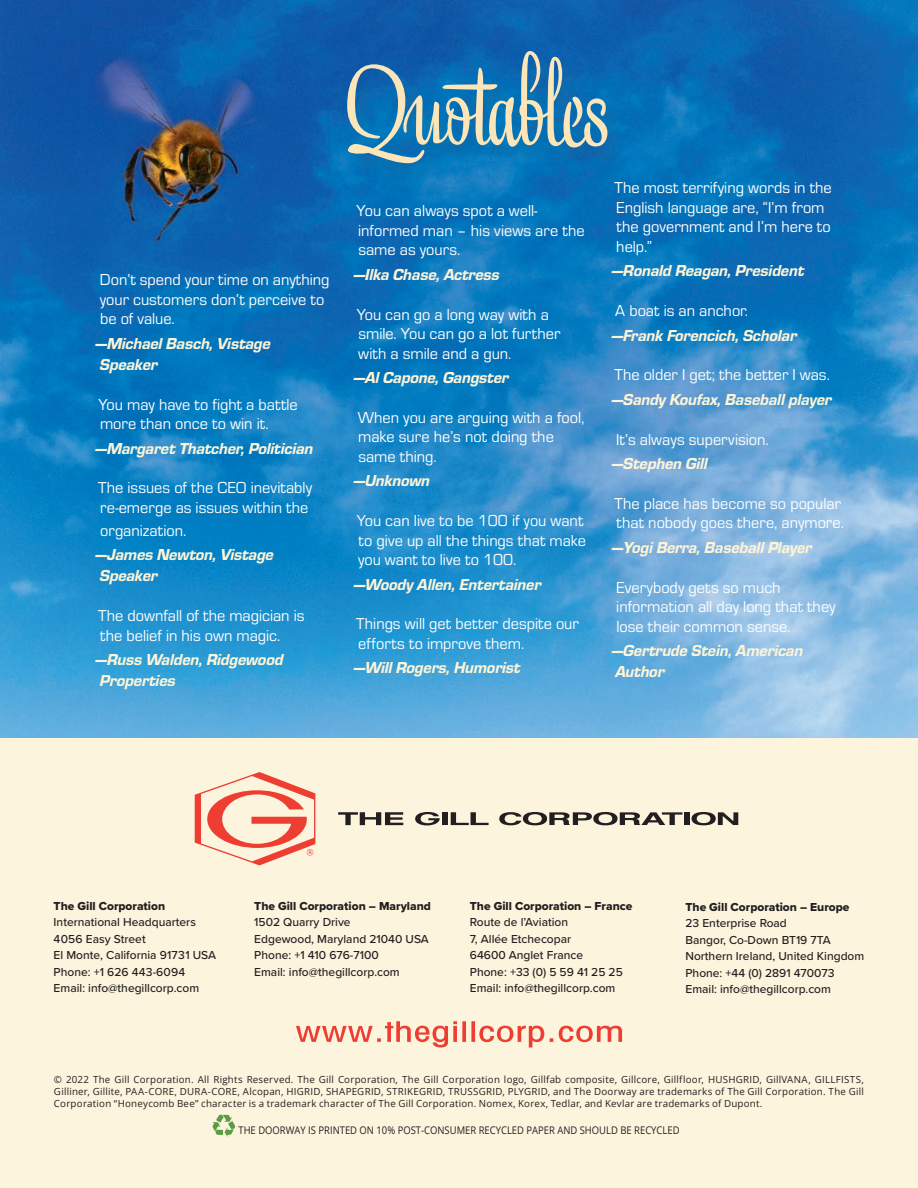
<style>
.page{position:relative;width:918px;height:1188px;background:#fff}
.page>*{position:absolute;margin:0;border:0;box-sizing:border-box;transform-origin:0 0}
.t1{font:110.7px "Liza Display Pro";letter-spacing:-.01em;color:#fce6b9}
.t2{font:16.5px/19.5px "Eurostile";color:#fff}
.t3{font:16.5px/21px "Eurostile Hea Ita";letter-spacing:-.01em;color:#fef4d8}
.t4{font:500 12px/16.5px "Proxima Nova";color:#231f20}
.t5{font:12px "Proxima Nova Extrabld";color:#231f20}
.t6{font:10.5px "Open Sans";color:#231f20;scale:.9 1}
.t7{font:9.75px/12px "Open Sans";letter-spacing:.025em;color:#231f20;text-align:justify}
.s1{font-size:119.4px}
</style>
<div class="page">
<img style="left:0;top:0;width:918px;height:739px">
<div style="left:349px;top:54px;width:277px;height:128px;background:#2d7e8c;opacity:.2"></div>
<div style="left:0;top:739px;width:918px;height:449px;background:#fdf4de"></div>
<svg style="left:296px;top:1021px;width:326px;height:26px"></svg>
<svg style="left:195px;top:772px;width:120px;height:93px"></svg>
<div style="left:442px;top:812px;width:5px;height:13px;background:#231f20"></div>
<svg style="left:451px;top:812px;width:38px;height:13px"></svg>
<svg style="left:499px;top:812px;width:183px;height:13px"></svg>
<div style="left:684px;top:812px;width:5px;height:13px;background:#231f20"></div>
<svg style="left:692px;top:812px;width:46px;height:13px"></svg>
<svg style="left:415px;top:812px;width:25px;height:13px"></svg>
<svg style="left:338px;top:812px;width:65px;height:13px"></svg>
<svg style="left:212px;top:1114px;width:24px;height:23px"></svg>
<svg style="left:917px;top:0;width:1px;height:233px"></svg>
<p class="t2" style="left:100px;top:269px;width:231px">Don’t spend your time on anything your customers don’t perceive to be of value.</p>
<p class="t3" style="left:96px;top:332px;width:177px">—Michael Basch, Vistage<br>Speaker</p>
<p class="t2" style="left:99px;top:394px;width:201px">You may have to fight a battle more than once to win it.</p>
<p class="t3" style="left:96px;top:437px;width:219px">—Margaret Thatcher, Politician</p>
<p class="t2" style="left:98px;top:477px;width:216px">The issues of the CEO inevitably re-emerge as issues within the</p>
<p class="t2" style="left:100px;top:520px;width:88px">organization.</p>
<p class="t3" style="left:96px;top:543px;width:180px">—James Newton, Vistage<br>Speaker</p>
<p class="t2" style="left:98px;top:605px;width:208px">The downfall of the magician is the belief in his own magic.</p>
<p class="t3" style="left:96px;top:648px;width:189px">—Russ Walden, Ridgewood<br>Properties</p>
<h1 class="t1" style="left:340px;top:40px;width:271px"><span class="s1">Q</span>uotables</h1>
<p class="t2" style="left:357px;top:200px;width:229px">You can always spot a well&shy;informed man – his views are the same as yours.</p>
<p class="t3" style="left:354px;top:263px;width:148px">—Ilka Chase, Actress</p>
<p class="t2" style="left:357px;top:304px;width:205px">You can go a long way with a smile. You can go a lot further with a smile and a gun.</p>
<p class="t3" style="left:354px;top:366px;width:157px">—Al Capone, Gangster</p>
<p class="t2" style="left:358px;top:407px;width:228px">When you are arguing with a fool, make sure he’s not doing the same thing.</p>
<p class="t3" style="left:354px;top:469px;width:78px">—Unknown</p>
<p class="t2" style="left:357px;top:510px;width:231px">You can live to be 100 if you want to give up all the things that make you want to live to 100.</p>
<p class="t3" style="left:354px;top:573px;width:189px">—Woody Allen, Entertainer</p>
<p class="t2" style="left:356px;top:613px;width:224px">Things will get better despite our efforts to improve them.</p>
<p class="t3" style="left:354px;top:656px;width:168px">—Will Rogers, Humorist</p>
<p class="t2" style="left:614px;top:177px;width:219px">The most terrifying words in the<br>English language are, “I’m from the government and I’m here to help.”</p>
<p class="t3" style="left:612px;top:259px;width:194px">—Ronald Reagan, President</p>
<p class="t2" style="left:615px;top:300px;width:134px">A boat is an anchor.</p>
<p class="t3" style="left:612px;top:324px;width:187px">—Frank Forencich, Scholar</p>
<p class="t2" style="left:614px;top:364px;width:217px">The older I get; the better I was.</p>
<p class="t3" style="left:612px;top:388px;width:222px">—Sandy Koufax, Baseball player</p>
<p class="t2" style="left:616px;top:429px;width:154px">It’s always supervision.</p>
<p class="t3" style="left:612px;top:452px;width:97px">—Stephen Gill</p>
<p class="t2" style="left:614px;top:493px;width:231px">The place has become so popular that nobody goes there, anymore.</p>
<p class="t3" style="left:612px;top:536px;width:202px">—Yogi Berra, Baseball Player</p>
<p class="t2" style="left:616px;top:577px;width:221px">Everybody gets so much information all day long that they lose their common sense.</p>
<p class="t3" style="left:612px;top:639px;width:193px">—Gertrude Stein, American<br>Author</p>
<p class="t5" style="left:54px;top:897px;width:113px">The Gill Corporation</p>
<p class="t4" style="left:54px;top:913px;width:164px">International Headquarters<br>4056 Easy Street<br>El Monte, California 91731 USA<br>Phone: +1 626 443-6094<br>Email: info@thegillcorp.com</p>
<p class="t5" style="left:254px;top:897px;width:178px">The Gill Corporation – Maryland</p>
<p class="t4" style="left:254px;top:913px;width:176px">1502 Quarry Drive<br>Edgewood, Maryland 21040 USA<br>Phone: +1 410 676-7100<br>Email: info@thegillcorp.com</p>
<p class="t5" style="left:470px;top:897px;width:164px">The Gill Corporation – France</p>
<p class="t4" style="left:470px;top:913px;width:154px">Route de l’Aviation<br>7, Allée Etchecopar<br>64600 Anglet France<br>Phone: +33 (0) 5 59 41 25 25<br>Email: info@thegillcorp.com</p>
<p class="t5" style="left:685px;top:898px;width:166px">The Gill Corporation – Europe</p>
<p class="t4" style="left:685px;top:914px;width:180px">23 Enterprise Road<br>Bangor, Co-Down BT19 7TA<br>Northern Ireland, United Kingdom<br>Phone: +44 (0) 2891 470073<br>Email: info@thegillcorp.com</p>
<p class="t7" style="left:54px;top:1073px;width:812px">© 2022 The Gill Corporation. All Rights Reserved. The Gill Corporation, The Gill Corporation logo, Gillfab composite, Gillcore, Gillfloor, HUSHGRID, GillVANA, GILLFISTS, Gilliner, Gillite, PAA-CORE, DURA-CORE, Alcopan, HIGRID, SHAPEGRID, STRIKEGRID, TRUSSGRID, PLYGRID, and The Doorway are trademarks of The Gill Corporation. The Gill Corporation “Honeycomb Bee” character is a trademark character of The Gill Corporation. Nomex, Korex, Tedlar, and Kevlar are trademarks of Dupont.</p>
<p class="t6" style="left:238px;top:1123px;width:492px">THE DOORWAY IS PRINTED ON 10% POST-CONSUMER RECYCLED PAPER AND SHOULD BE RECYCLED</p>
</div>
